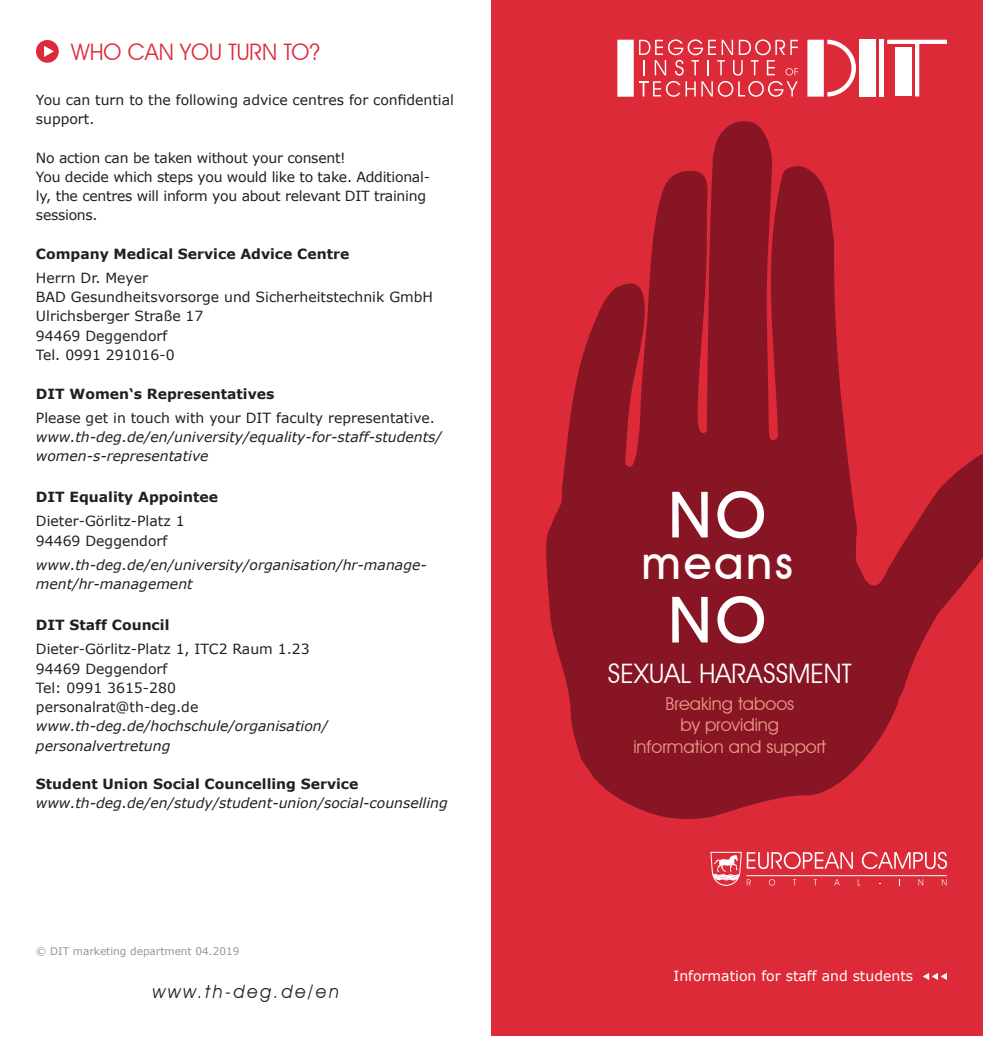
<style>
.page{position:relative;width:983px;height:1042px;background:#fff}
.page>*{position:absolute;margin:0;border:0;box-sizing:border-box;transform-origin:0 0}
.t1{font:500 64.05px "Avant Garde IT Cby BT";color:#fff}
.t2{font:500 45.5px "Avant Garde IT Cby BT";letter-spacing:.06em;color:#fff}
.t3{font:26.78px "Avant Garde IT Cby BT";color:#fff}
.t4{font:22.75px "Avant Garde IT Cby BT";color:#dc2a39}
.t5{font:italic 18.38px "Avant Garde IT Cby BT";letter-spacing:.15em;color:#231f20;scale:.95 1}
.t6{font:17.85px/21.5px "Avant Garde IT Cby BT";color:#eb9887;text-align:center}
.t7{font:14px/19.2px "Verdana";color:#231f20}
.t8{font:italic 14px/19.2px "Verdana";color:#231f20}
.t9{font:14px/19.2px "Verdana";letter-spacing:-.02em;color:#231f20}
.t10{font:700 14px "Verdana";color:#231f20}
.t11{font:14px "Verdana";color:#fff}
.t12{font:10.5px "Verdana";color:#939598}
</style>
<div class="page">
<div style="left:491px;top:0;width:491px;height:1036px;background:#dc2a39"></div>
<svg style="left:546px;top:121px;width:436px;height:698px;fill:#881524"></svg>
<div style="left:36px;top:40px;width:23px;height:23px;background:#dc2a39;border-radius:50%"></div>
<svg style="left:44px;top:46px;width:10px;height:11px"></svg>
<svg style="left:923px;top:973px;width:23px;height:7px"></svg>
<svg style="left:710px;top:852px;width:236px;height:34px"></svg>
<div style="left:859px;top:40px;width:16px;height:57px;background:#fff"></div>
<hr style="left:879px;top:40px;width:4px;height:57px;background:#fff">
<div style="left:807px;top:40px;width:16px;height:57px;background:#fff"></div>
<svg style="left:827px;top:40px;width:28px;height:57px"></svg>
<svg style="left:639px;top:39px;width:158px;height:58px"></svg>
<svg style="left:887px;top:40px;width:59px;height:56px"></svg>
<div style="left:617px;top:40px;width:16px;height:57px;background:#fff"></div>
<h3 class="t4" style="left:71px;top:38px;width:250px">WHO CAN YOU TURN TO?</h3>
<p class="t7" style="left:36px;top:90px;width:419px">You can turn to the following advice centres for confidential support.</p>
<p class="t9" style="left:36px;top:148px;width:395px">No action can be taken without your consent!<br>You decide which steps you would like to take. Additional&shy;ly, the centres will inform you about relevant DIT training sessions.</p>
<p class="t10" style="left:36px;top:244px;width:315px">Company Medical Service Advice Centre</p>
<p class="t7" style="left:36px;top:268px;width:398px">Herrn Dr. Meyer<br>BAD Gesundheitsvorsorge und Sicherheitstechnik GmbH<br>Ulrichsberger Straße 17<br>94469 Deggendorf<br>Tel. 0991 291016-0</p>
<p class="t10" style="left:36px;top:383px;width:240px">DIT Women‘s Representatives</p>
<p class="t7" style="left:36px;top:408px;width:400px">Please get in touch with your DIT faculty representative.</p>
<p class="t8" style="left:36px;top:427px;width:407px">www.th-deg.de/en/university/equality-for-staff-students/ women-s-representative</p>
<p class="t10" style="left:36px;top:487px;width:183px">DIT Equality Appointee</p>
<p class="t7" style="left:36px;top:511px;width:150px">Dieter-Görlitz-Platz 1<br>94469 Deggendorf</p>
<p class="t8" style="left:36px;top:555px;width:392px">www.th-deg.de/en/university/organisation/hr-manage&shy;ment/hr-management</p>
<p class="t10" style="left:36px;top:615px;width:135px">DIT Staff Council</p>
<p class="t7" style="left:36px;top:639px;width:275px">Dieter-Görlitz-Platz 1, ITC2 Raum 1.23<br>94469 Deggendorf<br>Tel: 0991 3615-280 personalrat@th-deg.de</p>
<p class="t8" style="left:36px;top:716px;width:293px">www.th-deg.de/hochschule/organisation/ personalvertretung</p>
<p class="t10" style="left:36px;top:774px;width:324px">Student Union Social Councelling Service</p>
<p class="t8" style="left:36px;top:793px;width:413px">www.th-deg.de/en/study/student-union/social-counselling</p>
<p class="t12" style="left:36px;top:943px;width:205px">© DIT marketing department 04.2019</p>
<h3 class="t5" style="left:153px;top:980px;width:197px">www.th-deg.de/en</h3>
<h1 class="t1" style="left:668px;top:476px;width:99px">NO</h1>
<h2 class="t2" style="left:641px;top:535px;width:153px">means</h2>
<h1 class="t1" style="left:668px;top:581px;width:99px">NO</h1>
<h3 class="t3" style="left:607px;top:657px;width:245px">SEXUAL HARASSMENT</h3>
<p class="t6" style="left:633px;top:692px;width:194px">Breaking taboos<br>by providing information and support</p>
<p class="t11" style="left:673px;top:966px;width:241px">Information for staff and students</p>
</div>
